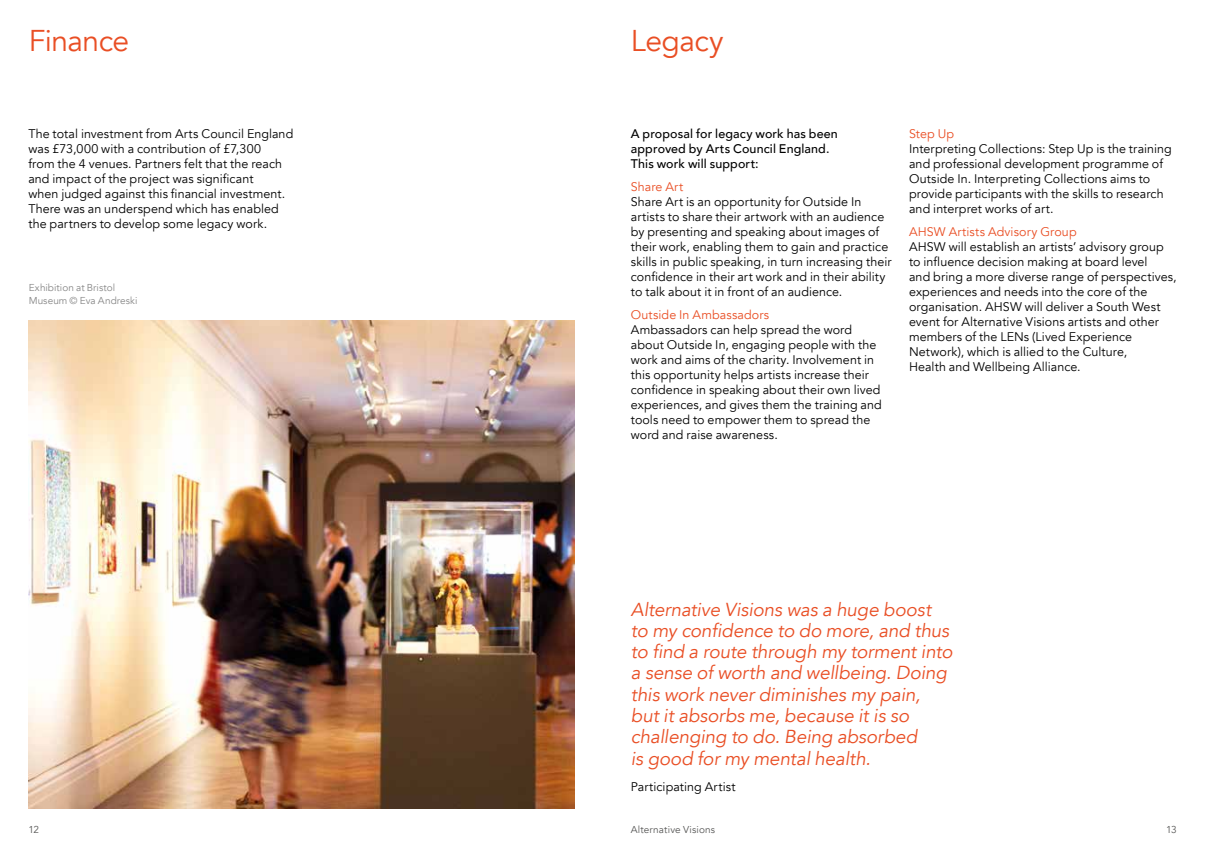
<style>
.page{position:relative;width:1205px;height:851px;background:#fff}
.page>*{position:absolute;margin:0;border:0;box-sizing:border-box;transform-origin:0 0}
.t1{font:30px "Avenir";letter-spacing:-.015em;color:#e94e24}
.t2{font:italic 18.75px/21.4px "Avenir";letter-spacing:-.005em;color:#e94e24}
.t3{font:12.5px/15px "Avenir";letter-spacing:.005em;color:#000}
.t4{font:500 12.5px/15px "Avenir";letter-spacing:.01em;color:#000}
.t5{font:12.5px "Avenir";letter-spacing:.01em;color:#e94e24}
.t6{font:10px/12.5px "Avenir";letter-spacing:.005em;color:#878787}
.t7{font:10px "Avenir";letter-spacing:.015em;color:#575756}
</style>
<div class="page">
<img style="left:28px;top:321px;width:546px;height:487px">
<h1 class="t1" style="left:29px;top:22px;width:102px">Finance</h1>
<p class="t3" style="left:28px;top:127px;width:266px">The total investment from Arts Council England was £73,000 with a contribution of £7,300<br>from the 4 venues. Partners felt that the reach and impact of the project was significant<br>when judged against this financial investment.<br>There was an underspend which has enabled the partners to develop some legacy work.</p>
<p class="t6" style="left:29px;top:282px;width:110px">Exhibition at Bristol<br>Museum © Eva Andreski</p>
<h1 class="t1" style="left:631px;top:22px;width:94px">Legacy</h1>
<p class="t4" style="left:631px;top:126px;width:209px">A proposal for legacy work has been approved by Arts Council England.<br>This work will support:</p>
<p class="t5" style="left:631px;top:179px;width:54px">Share Art</p>
<p class="t3" style="left:631px;top:194px;width:262px">Share Art is an opportunity for Outside In artists to share their artwork with an audience by presenting and speaking about images of their work, enabling them to gain and practice skills in public speaking, in turn increasing their confidence in their art work and in their ability to talk about it in front of an audience.</p>
<p class="t5" style="left:631px;top:307px;width:140px">Outside In Ambassadors</p>
<p class="t3" style="left:631px;top:322px;width:252px">Ambassadors can help spread the word about Outside In, engaging people with the work and aims of the charity. Involvement in this opportunity helps artists increase their confidence in speaking about their own lived experiences, and gives them the training and tools need to empower them to spread the word and raise awareness.</p>
<p class="t5" style="left:909px;top:127px;width:46px">Step Up</p>
<p class="t3" style="left:909px;top:142px;width:264px">Interpreting Collections: Step Up is the training and professional development programme of Outside In. Interpreting Collections aims to provide participants with the skills to research and interpret works of art.</p>
<p class="t5" style="left:909px;top:224px;width:169px">AHSW Artists Advisory Group</p>
<p class="t3" style="left:909px;top:239px;width:269px">AHSW will establish an artists’ advisory group to influence decision making at board level<br>and bring a more diverse range of perspectives, experiences and needs into the core of the organisation. AHSW will deliver a South West event for Alternative Visions artists and other members of the LENs (Lived Experience Network), which is allied to the Culture,<br>Health and Wellbeing Alliance.</p>
<p class="t2" style="left:631px;top:598px;width:323px">Alternative Visions was a huge boost to my confidence to do more, and thus to find a route through my torment into a sense of worth and wellbeing. Doing this work never diminishes my pain, but it absorbs me, because it is so challenging to do. Being absorbed<br>is good for my mental health.</p>
<p class="t3" style="left:631px;top:779px;width:106px">Participating Artist</p>
<p class="t7" style="left:28px;top:823px;width:12px">12</p>
<p class="t7" style="left:631px;top:823px;width:86px">Alternative Visions</p>
<p class="t7" style="left:1166px;top:823px;width:12px">13</p>
</div>
